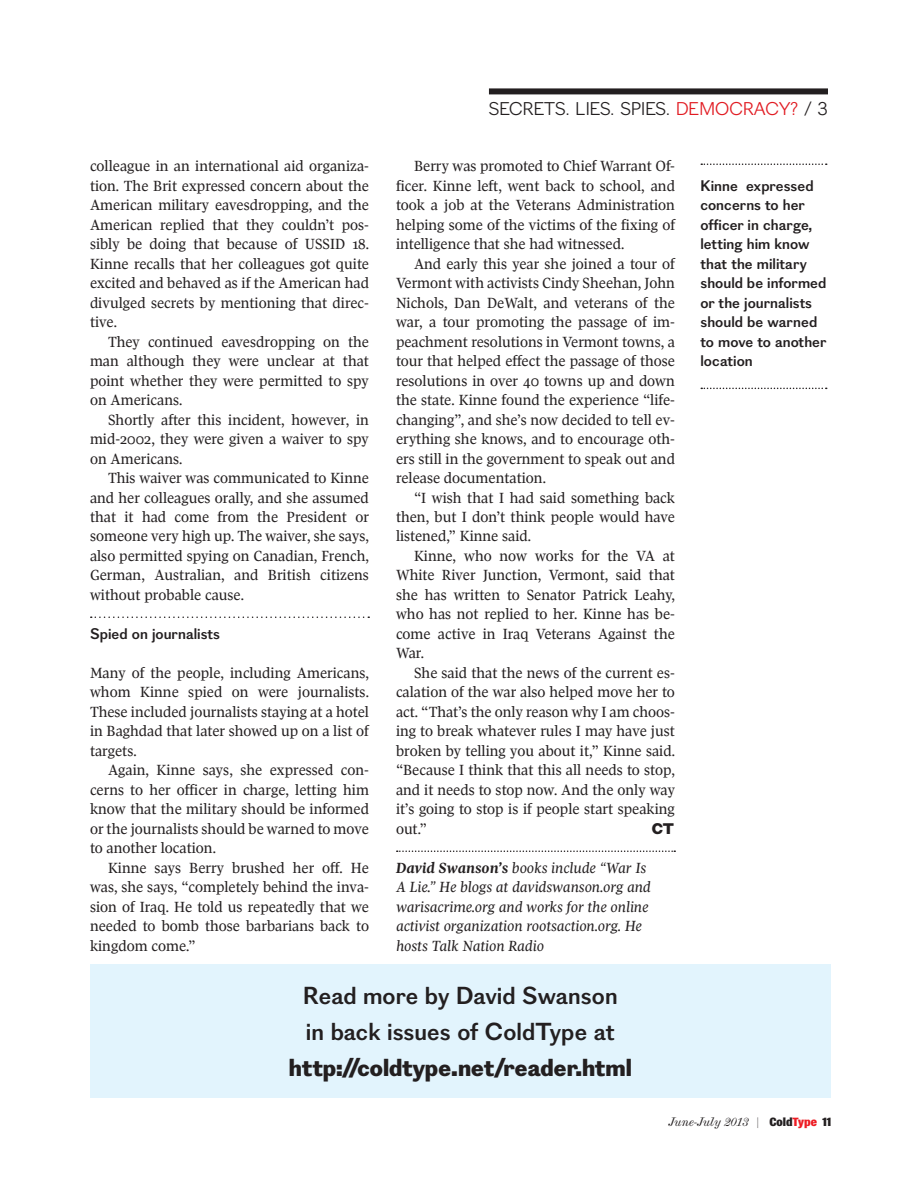
<style>
.page{position:relative;width:918px;height:1188px;background:#fff}
.page>*{position:absolute;margin:0;border:0;box-sizing:border-box;transform-origin:0 0}
.t1{font:700 24px/36px "Figgins Sans";color:#231f20}
.t2{font:800 24px "Figgins Sans";color:#231f20}
.t3{font:18px "Figgins Sans";color:#231f20}
.t4{font:15px/19.5px "Pratt Pro";color:#231f20;text-align:justify}
.t5{font:700 15px/19.5px "Figgins Sans";color:#231f20}
.t6{font:italic 15px/19.5px "Pratt Pro";color:#231f20}
.t7{font:800 15px "Figgins Sans";color:#231f20}
.t8{font:italic 12px "Scotch Modern";color:#231f20}
.s1{color:#e11b22}
.s2{font-weight:700}
.s3{font-style:normal}
.s4{font-family:"Brown";font-weight:800;font-style:normal}
.s5{font-family:"Brown";font-weight:800;font-style:normal;color:#ed1c24}
</style>
<div class="page">
<svg style="left:701px;top:164px;width:126px;height:1px"></svg>
<svg style="left:701px;top:388px;width:126px;height:1px"></svg>
<div style="left:489px;top:88px;width:339px;height:6px;background:#231f20"></div>
<svg style="left:91px;top:616px;width:278px;height:2px"></svg>
<svg style="left:397px;top:850px;width:278px;height:2px"></svg>
<div style="left:90px;top:964px;width:741px;height:134px;background:#e2f4fd"></div>
<p class="t3" style="left:489px;top:99px;width:341px">SECRETS. LIES. SPIES. <span class="s1">DEMOCRACY?</span> / 3</p>
<p class="t4" style="left:396px;top:157px;width:281px;text-indent:18px">Berry was promoted to Chief Warrant Of&shy;ficer. Kinne left, went back to school, and took a job at the Veterans Administration helping some of the victims of the fixing of intelligence that she had witnessed.</p>
<p class="t4" style="left:396px;top:254px;width:281px;text-indent:18px">And early this year she joined a tour of Vermont with activists Cindy Sheehan, John Nichols, Dan DeWalt, and veterans of the war, a tour promoting the passage of im&shy;peachment resolutions in Vermont towns, a tour that helped effect the passage of those resolutions in over 40 towns up and down the state. Kinne found the experience “life&shy;changing”, and she’s now decided to tell ev&shy;erything she knows, and to encourage oth&shy;ers still in the government to speak out and release documentation.</p>
<p class="t4" style="left:396px;top:488px;width:281px;text-indent:18px">“I wish that I had said something back then, but I don’t think people would have listened,” Kinne said.</p>
<p class="t4" style="left:396px;top:547px;width:281px;text-indent:18px">Kinne, who now works for the VA at White River Junction, Vermont, said that she has written to Senator Patrick Leahy, who has not replied to her. Kinne has be&shy;come active in Iraq Veterans Against the War.</p>
<p class="t4" style="left:396px;top:664px;width:281px;text-indent:18px">She said that the news of the current es&shy;calation of the war also helped move her to act. “That’s the only reason why I am choos&shy;ing to break whatever rules I may have just broken by telling you about it,” Kinne said. “Because I think that this all needs to stop, and it needs to stop now. And the only way it’s going to stop is if people start speaking out.”</p>
<p class="t4" style="left:90px;top:157px;width:281px">colleague in an international aid organiza&shy;tion. The Brit expressed concern about the American military eavesdropping, and the American replied that they couldn’t pos&shy;sibly be doing that because of USSID 18.<br>Kinne recalls that her colleagues got quite excited and behaved as if the American had divulged secrets by mentioning that direc&shy;tive.</p>
<p class="t4" style="left:90px;top:332px;width:281px;text-indent:18px">They continued eavesdropping on the man although they were unclear at that point whether they were permitted to spy on Americans.</p>
<p class="t4" style="left:90px;top:410px;width:281px;text-indent:18px">Shortly after this incident, however, in mid-2002, they were given a waiver to spy on Americans.</p>
<p class="t4" style="left:90px;top:469px;width:281px;text-indent:18px">This waiver was communicated to Kinne and her colleagues orally, and she assumed that it had come from the President or someone very high up. The waiver, she says, also permitted spying on Canadian, French, German, Australian, and British citizens without probable cause.</p>
<p class="t5" style="left:90px;top:625px;width:132px">Spied on journalists</p>
<p class="t4" style="left:90px;top:664px;width:281px">Many of the people, including Americans, whom Kinne spied on were journalists.<br>These included journalists staying at a hotel in Baghdad that later showed up on a list of targets.</p>
<p class="t4" style="left:90px;top:761px;width:281px;text-indent:18px">Again, Kinne says, she expressed con&shy;cerns to her officer in charge, letting him know that the military should be informed or the journalists should be warned to move to another location.</p>
<p class="t4" style="left:90px;top:859px;width:281px;text-indent:18px">Kinne says Berry brushed her off. He was, she says, “completely behind the inva&shy;sion of Iraq. He told us repeatedly that we needed to bomb those barbarians back to kingdom come.”</p>
<p class="t7" style="left:652px;top:819px;width:12px">CT</p>
<p class="t6" style="left:396px;top:859px;width:256px"><span class="s2">David Swanson’s</span> books include “War Is A Lie.” He blogs at davidswanson.org and warisacrime.org and works for the online activist organization rootsaction.org. He hosts Talk Nation Radio</p>
<h1 class="t1" style="left:303px;top:979px;width:316px">Read more by David Swanson in back issues of ColdType at</h1>
<h1 class="t2" style="left:289px;top:1053px;width:345px">http://coldtype.net/reader.html</h1>
<p class="t5" style="left:700px;top:176px;width:128px">Kinne expressed concerns to her officer in charge, letting him know that the military should be informed or the journalists should be warned to move to another location</p>
<p class="t8" style="left:669px;top:1114px;width:164px">June-July 2013 <span class="s3">|</span> <span class="s4">Cold</span><span class="s5">Type</span> <span class="s4">11</span></p>
</div>
